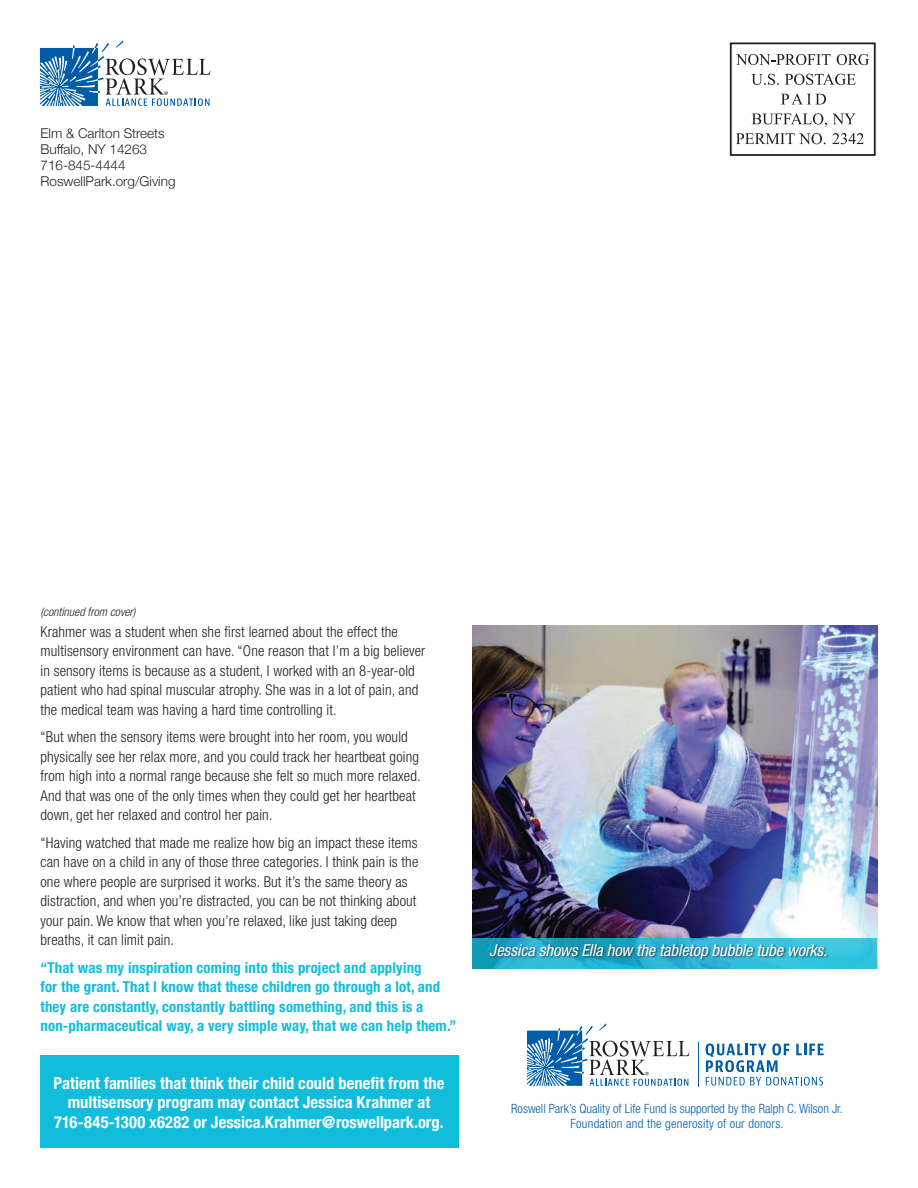
<style>
.page{position:relative;width:918px;height:1188px;background:#fff}
.page>*{position:absolute;margin:0;border:0;box-sizing:border-box;transform-origin:0 0}
.t1{font:700 condensed 16.5px/19.5px "Helvetica Neue";letter-spacing:.005em;color:#fff;text-align:center}
.t2{font:italic condensed 16.5px "Helvetica Neue";letter-spacing:-.005em;color:#fff}
.t3{font:300 condensed 15px/19.5px "Helvetica Neue";letter-spacing:.01em;color:#231f20}
.t4{font:700 condensed 15px/19.5px "Helvetica Neue";letter-spacing:.01em;color:#11bddb}
.t5{font:300 13.5px/16.2px "Helvetica Neue";color:#231f20}
.t6{font:300 condensed 12.75px/15px "Helvetica Neue";color:#015da7;text-align:center}
.t7{font:italic 300 condensed 12px "Helvetica Neue";color:#231f20}
</style>
<div class="page">
<svg style="left:40px;top:40px;width:171px;height:66px"></svg>
<div style="left:730px;top:42px;width:146px;height:114px;border:2px solid #231f20"></div>
<svg style="left:736px;top:54px;width:95px;height:11px"></svg>
<svg style="left:751px;top:74px;width:28px;height:11px"></svg>
<svg style="left:837px;top:54px;width:32px;height:11px"></svg>
<svg style="left:785px;top:74px;width:71px;height:11px"></svg>
<svg style="left:781px;top:93px;width:45px;height:11px"></svg>
<svg style="left:752px;top:113px;width:104px;height:14px"></svg>
<svg style="left:736px;top:133px;width:90px;height:11px"></svg>
<svg style="left:832px;top:133px;width:32px;height:11px"></svg>
<img style="left:472px;top:626px;width:406px;height:312px">
<svg style="left:472px;top:938px;width:406px;height:31px;background:#2bb6d3"></svg>
<div style="left:40px;top:1055px;width:419px;height:93px;background:#11bddb"></div>
<div style="left:489px;top:943px;width:340px;height:18px;background:#231f20;opacity:.75"></div>
<svg style="left:527px;top:1023px;width:162px;height:63px"></svg>
<hr style="left:698px;top:1042px;width:1px;height:45px;background:#015da7">
<svg style="left:706px;top:1043px;width:118px;height:43px"></svg>
<p class="t5" style="left:40px;top:124px;width:137px">Elm &amp; Carlton Streets<br>Buffalo, NY 14263<br>716-845-4444<br>RoswellPark.org/Giving</p>
<p class="t7" style="left:40px;top:604px;width:97px">(continued from cover)</p>
<p class="t3" style="left:40px;top:621px;width:386px">Krahmer was a student when she first learned about the effect the multisensory environment can have. “One reason that I’m a big believer in sensory items is because as a student, I worked with an 8-year-old patient who had spinal muscular atrophy. She was in a lot of pain, and the medical team was having a hard time controlling it.</p>
<p class="t3" style="left:40px;top:727px;width:382px">“But when the sensory items were brought into her room, you would physically see her relax more, and you could track her heartbeat going from high into a normal range because she felt so much more relaxed.<br>And that was one of the only times when they could get her heartbeat down, get her relaxed and control her pain.</p>
<p class="t3" style="left:40px;top:833px;width:379px">“Having watched that made me realize how big an impact these items can have on a child in any of those three categories. I think pain is the one where people are surprised it works. But it’s the same theory as distraction, and when you’re distracted, you can be not thinking about your pain. We know that when you’re relaxed, like just taking deep breaths, it can limit pain.</p>
<p class="t4" style="left:40px;top:958px;width:417px">“That was my inspiration coming into this project and applying<br>for the grant. That I know that these children go through a lot, and they are constantly, constantly battling something, and this is a non-pharmaceutical way, a very simple way, that we can help them.”</p>
<p class="t1" style="left:54px;top:1073px;width:392px">Patient families that think their child could benefit from the multisensory program may contact Jessica Krahmer at<br>716-845-1300 x6282 or Jessica.Krahmer@roswellpark.org.</p>
<p class="t2" style="left:489px;top:941px;width:339px">Jessica shows Ella how the tabletop bubble tube works.</p>
<p class="t6" style="left:511px;top:1101px;width:333px">Roswell Park’s Quality of Life Fund is supported by the Ralph C. Wilson Jr.<br>Foundation and the generosity of our donors.</p>
</div>
